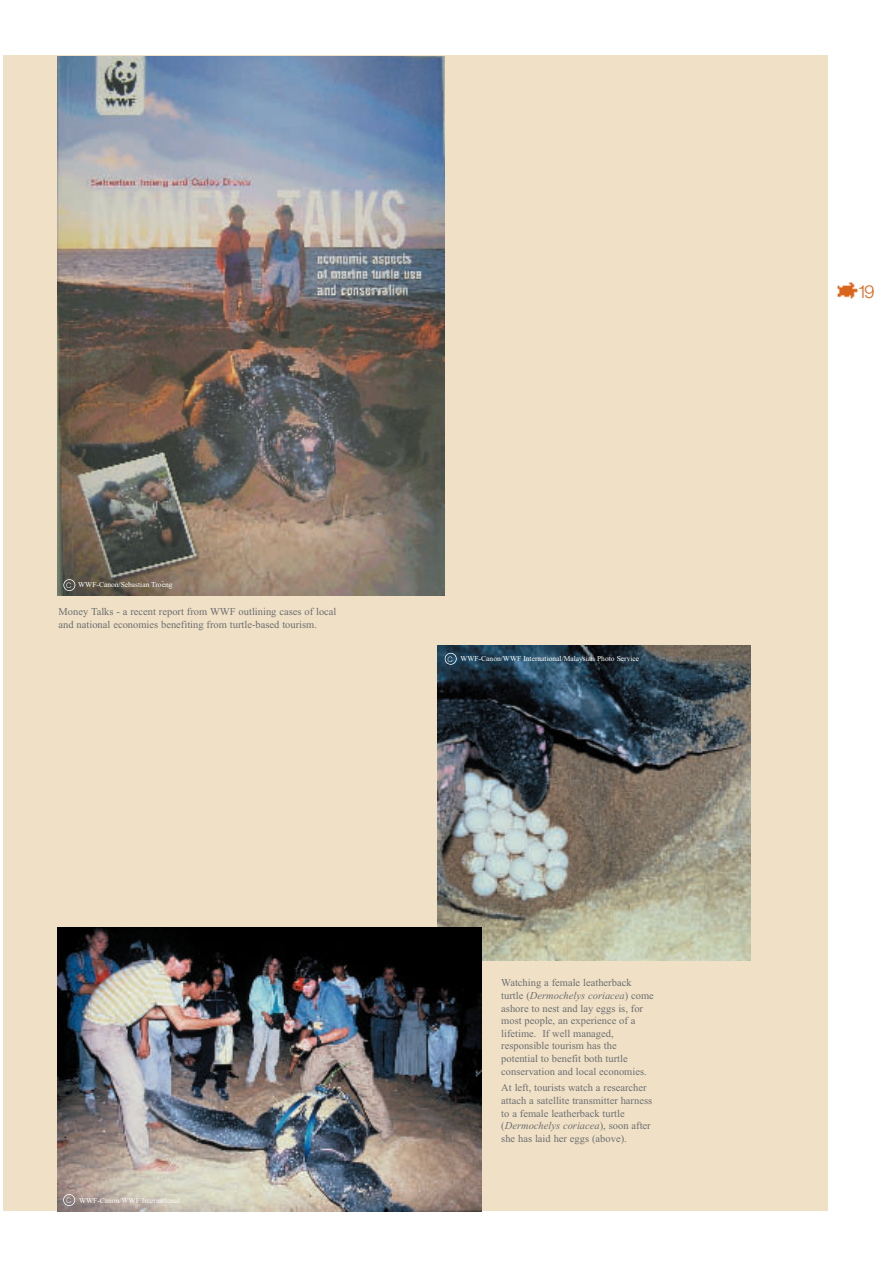
<style>
.page{position:relative;width:893px;height:1263px;background:#fff}
.page>*{position:absolute;margin:0;border:0;box-sizing:border-box;transform-origin:0 0}
.t1{font:300 18px "Helvetica Neue";color:#da641b}
.t2{font:10.5px/12.6px "Times New Roman";color:#6c6d70}
.t3{font:7.5px "Times New Roman";color:#fff}
.t4{font:300 7.5px "Helvetica Neue";color:#fff}
.s1{font-style:italic}
</style>
<div class="page">
<img style="left:3px;top:55px;width:855px;height:1157px">
<p class="t3" style="left:161px;top:581px;width:4px">¨</p>
<p class="t3" style="left:78px;top:582px;width:96px">WWF-Canon/Sebastian Troeng</p>
<p class="t4" style="left:66px;top:582px;width:7px">C</p>
<p class="t2" style="left:59px;top:606px;width:279px">Money Talks - a recent report from WWF outlining cases of local and national economies benefiting from turtle-based tourism.</p>
<p class="t3" style="left:460px;top:656px;width:180px">WWF-Canon/WWF International/Malaysian Photo Service</p>
<p class="t4" style="left:448px;top:656px;width:7px">C</p>
<p class="t4" style="left:66px;top:1197px;width:7px">C</p>
<p class="t3" style="left:79px;top:1197px;width:103px">WWF-Canon/WWF International</p>
<p class="t2" style="left:501px;top:977px;width:154px">Watching a female leatherback turtle (<span class="s1">Dermochelys coriacea</span>) come ashore to nest and lay eggs is, for most people, an experience of a lifetime. If well managed, responsible tourism has the potential to benefit both turtle conservation and local economies.</p>
<p class="t2" style="left:501px;top:1082px;width:152px">At left, tourists watch a researcher attach a satellite transmitter harness to a female leatherback turtle (<span class="s1">Dermochelys coriacea</span>), soon after she has laid her eggs (above).</p>
<h1 class="t1" style="left:857px;top:285px;width:19px">19</h1>
</div>
